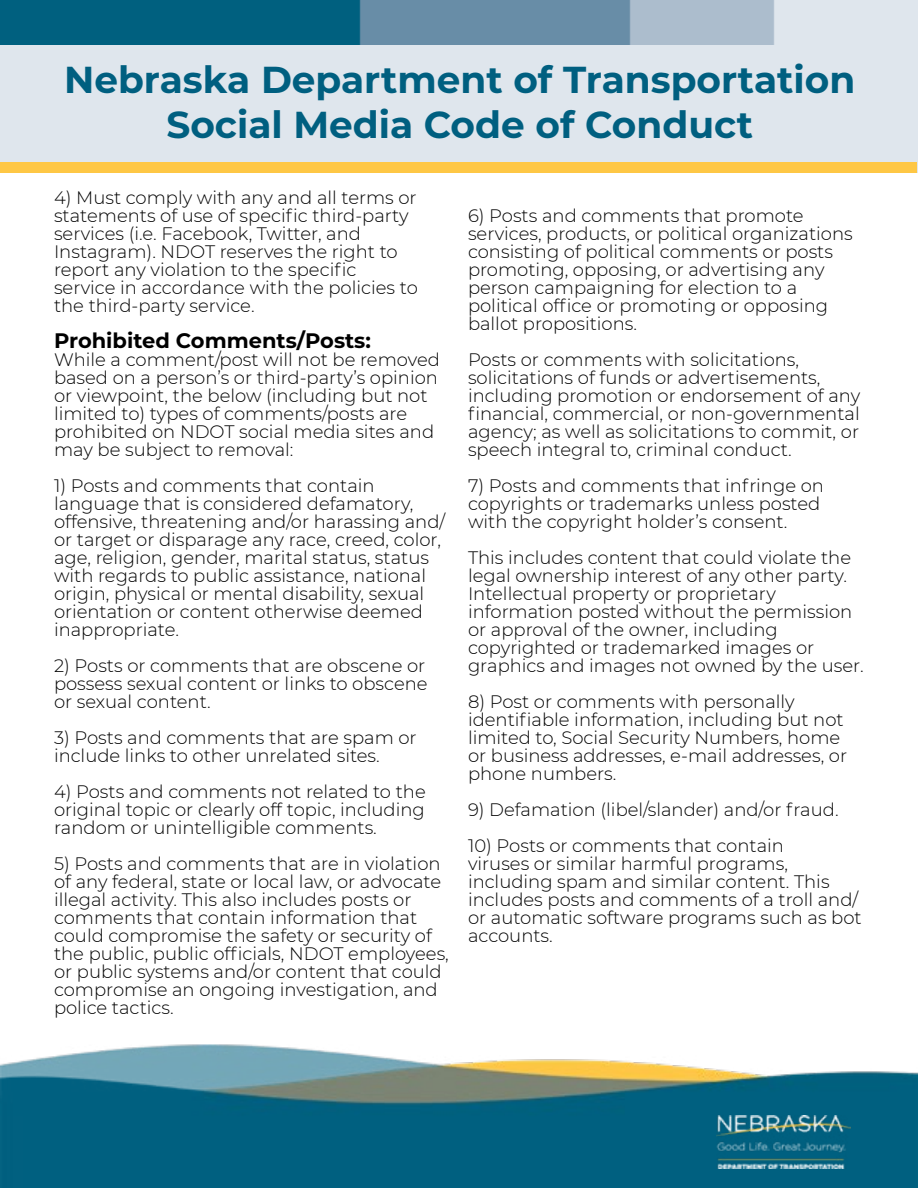
<style>
.page{position:relative;width:918px;height:1188px;background:#fff}
.page>*{position:absolute;margin:0;border:0;box-sizing:border-box;transform-origin:0 0}
.t1{font:700 37.5px/45px "Montserrat";color:#005f80;text-align:center}
.t2{font:700 21px "Montserrat";color:#000}
.t3{font:300 18px/18px "Montserrat";color:#000}
</style>
<div class="page">
<img style="left:0;top:1044px;width:918px;height:144px">
<img style="left:0;top:0;width:918px;height:45px">
<div style="left:0;top:45px;width:918px;height:128px;background:#dfe6ed"></div>
<img style="left:716px;top:1115px;width:135px;height:54px">
<div style="left:0;top:162px;width:917px;height:11px;background:#fec745"></div>
<h1 class="t1" style="left:64px;top:56px;width:793px">Nebraska Department of Transportation<br>Social Media Code of Conduct</h1>
<p class="t3" style="left:54px;top:188px;width:365px">4) Must comply with any and all terms or statements of use of specific third-party services (i.e. Facebook, Twitter, and Instagram). NDOT reserves the right to report any violation to the specific service in accordance with the policies to the third-party service.</p>
<p class="t2" style="left:54px;top:325px;width:318px">Prohibited Comments/Posts:</p>
<p class="t3" style="left:54px;top:350px;width:387px">While a comment/post will not be removed based on a person’s or third-party’s opinion or viewpoint, the below (including but not limited to) types of comments/posts are prohibited on NDOT social media sites and may be subject to removal:</p>
<p class="t3" style="left:54px;top:476px;width:393px">1) Posts and comments that contain language that is considered defamatory, offensive, threatening and/or harassing and/ or target or disparage any race, creed, color, age, religion, gender, marital status, status with regards to public assistance, national origin, physical or mental disability, sexual orientation or content otherwise deemed inappropriate.</p>
<p class="t3" style="left:54px;top:656px;width:375px">2) Posts or comments that are obscene or possess sexual content or links to obscene or sexual content.</p>
<p class="t3" style="left:54px;top:728px;width:364px">3) Posts and comments that are spam or include links to other unrelated sites.</p>
<p class="t3" style="left:54px;top:782px;width:373px;text-align:justify">4) Posts and comments not related to the original topic or clearly off topic, including random or unintelligible comments.</p>
<p class="t3" style="left:54px;top:854px;width:396px">5) Posts and comments that are in violation of any federal, state or local law, or advocate illegal activity. This also includes posts or comments that contain information that could compromise the safety or security of the public, public officials, NDOT employees, or public systems and/or content that could compromise an ongoing investigation, and police tactics.</p>
<p class="t3" style="left:468px;top:206px;width:386px">6) Posts and comments that promote services, products, or political organizations consisting of political comments or posts promoting, opposing, or advertising any person campaigning for election to a political office or promoting or opposing ballot propositions.</p>
<p class="t3" style="left:468px;top:350px;width:394px">Posts or comments with solicitations, solicitations of funds or advertisements, including promotion or endorsement of any financial, commercial, or non-governmental agency; as well as solicitations to commit, or speech integral to, criminal conduct.</p>
<p class="t3" style="left:468px;top:476px;width:358px">7) Posts and comments that infringe on copyrights or trademarks unless posted with the copyright holder’s consent.</p>
<p class="t3" style="left:468px;top:548px;width:397px">This includes content that could violate the legal ownership interest of any other party.<br>Intellectual property or proprietary information posted without the permission or approval of the owner, including copyrighted or trademarked images or graphics and images not owned by the user.</p>
<p class="t3" style="left:468px;top:692px;width:381px">8) Post or comments with personally identifiable information, including but not limited to, Social Security Numbers, home or business addresses, e-mail addresses, or phone numbers.</p>
<p class="t3" style="left:468px;top:800px;width:372px">9) Defamation (libel/slander) and/or fraud.</p>
<p class="t3" style="left:468px;top:836px;width:395px">10) Posts or comments that contain<br>viruses or similar harmful programs, including spam and similar content. This includes posts and comments of a troll and/ or automatic software programs such as bot accounts.</p>
</div>
